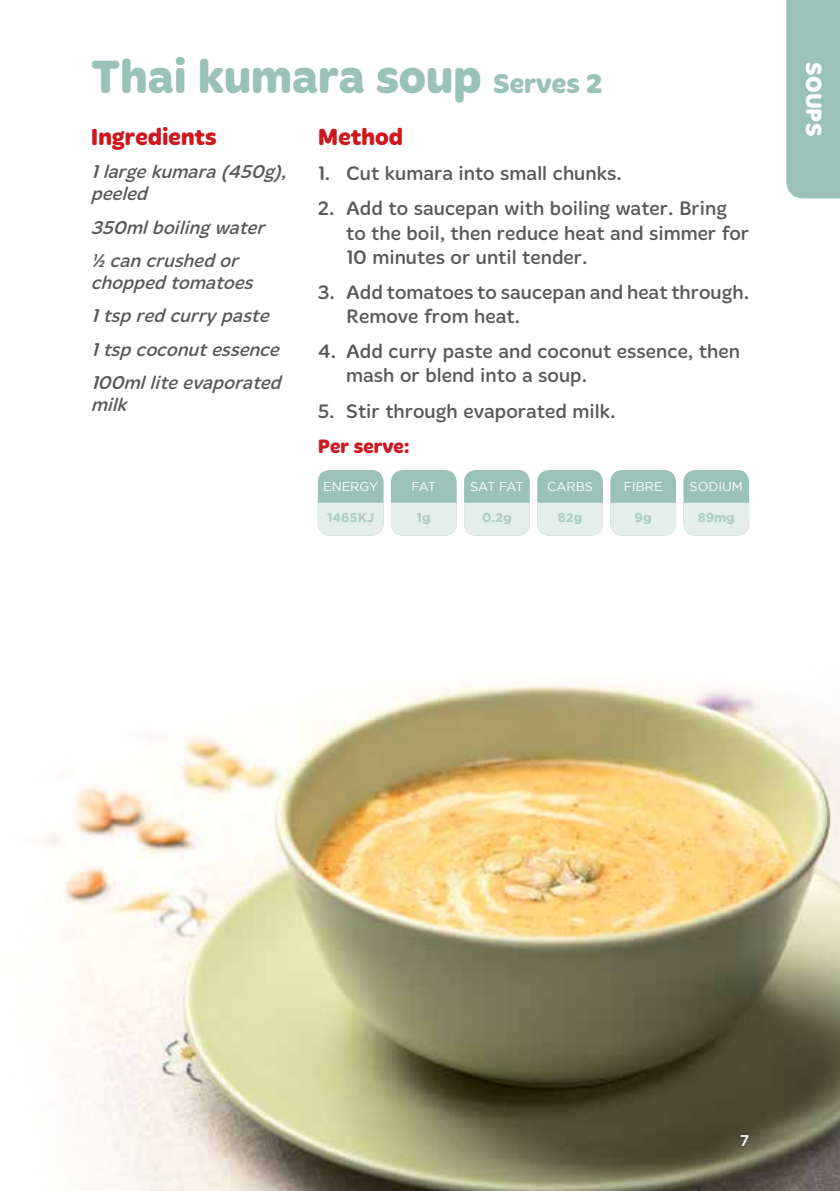
<style>
.page{position:relative;width:840px;height:1191px;background:#fff}
.page>*{position:absolute;margin:0;border:0;box-sizing:border-box;transform-origin:0 0}
.t1{font:700 48px "Merge";color:#9bc2b9}
.t2{font:700 24px "Merge";color:#ce171e}
.t3{font:700 22.6px "Merge";color:#fff}
.t4{font:20px/24px "Merge";color:#58595b}
.t5{font:700 20px "Merge";color:#ce171e}
.t6{font:italic 19px/33.4px "Merge";color:#58595b}
.t7{font:16px "Merge";color:#fff}
.t8{font:12.8px "Gotham";color:#fff}
.t9{font:700 12.8px "Gotham";color:#acccc4}
.s1{font-size:28px}
</style>
<div class="page">
<img style="left:42px;top:683px;width:797px;height:508px">
<div style="left:786px;top:0;width:53px;height:198px;background:#9bc2b9"></div>
<div style="left:391px;top:470px;width:65px;height:65px;background:#9bc2b9;border-radius:12px"></div>
<div style="left:317px;top:470px;width:66px;height:65px;background:#9bc2b9;border-radius:12px"></div>
<div style="left:391px;top:503px;width:65px;height:32px;background:#e4eeeb"></div>
<div style="left:317px;top:503px;width:66px;height:32px;background:#e4eeeb"></div>
<div style="left:464px;top:470px;width:65px;height:65px;background:#9bc2b9;border-radius:12px"></div>
<div style="left:464px;top:503px;width:65px;height:32px;background:#e4eeeb"></div>
<div style="left:537px;top:470px;width:65px;height:65px;background:#9bc2b9;border-radius:12px"></div>
<div style="left:537px;top:503px;width:65px;height:32px;background:#e4eeeb"></div>
<div style="left:610px;top:470px;width:65px;height:65px;background:#9bc2b9;border-radius:12px"></div>
<div style="left:610px;top:503px;width:65px;height:32px;background:#e4eeeb"></div>
<div style="left:683px;top:470px;width:65px;height:65px;background:#9bc2b9;border-radius:12px"></div>
<div style="left:683px;top:503px;width:65px;height:32px;background:#e4eeeb"></div>
<h1 class="t1" style="left:91px;top:49px;width:513px">Thai kumara soup <span class="s1">Serves 2</span></h1>
<p class="t3" style="left:826px;top:62px;width:75px;rotate:90deg">SOUPS</p>
<p class="t2" style="left:91px;top:123px;width:127px">Ingredients</p>
<p class="t6" style="left:91px;top:161px;width:203px;line-height:22px">1largekumara(450g), peeled</p>
<p class="t6" style="left:91px;top:211px;width:181px">350mlboilingwater ½ cancrushedor</p>
<p class="t6" style="left:91px;top:266px;width:197px">choppedtomatoes<br>1tspredcurrypaste<br>1tspcoconutessence<br>100mlliteevaporated</p>
<p class="t6" style="left:91px;top:388px;width:43px">milk</p>
<p class="t2" style="left:317px;top:123px;width:87px">Method</p>
<p class="t4" style="left:317px;top:162px;width:305px">1. Cut kumara into small chunks.</p>
<p class="t4" style="left:346px;top:197px;width:404px;text-indent:-28px">2. Add to saucepan with boiling water. Bring to the boil, then reduce heat and simmer for<br>10 minutes or until tender.</p>
<p class="t4" style="left:346px;top:281px;width:404px;text-indent:-28px">3. Add tomatoes to saucepan and heat through.<br>Remove from heat.</p>
<p class="t4" style="left:346px;top:340px;width:395px;text-indent:-28px">4. Add curry paste and coconut essence, then mash or blend into a soup.</p>
<p class="t4" style="left:317px;top:399px;width:299px">5. Stir through evaporated milk.</p>
<p class="t5" style="left:317px;top:434px;width:93px">Per serve:</p>
<p class="t8" style="left:411px;top:479px;width:26px">FAT</p>
<p class="t9" style="left:416px;top:510px;width:15px">1g</p>
<p class="t8" style="left:323px;top:479px;width:57px">ENERGY</p>
<p class="t9" style="left:327px;top:510px;width:49px">1465KJ</p>
<p class="t8" style="left:546px;top:479px;width:48px">CARBS</p>
<p class="t9" style="left:557px;top:510px;width:26px">82g</p>
<p class="t8" style="left:689px;top:479px;width:55px">SODIUM</p>
<p class="t9" style="left:697px;top:510px;width:39px">89mg</p>
<p class="t8" style="left:470px;top:479px;width:55px">SAT FAT</p>
<p class="t9" style="left:482px;top:510px;width:31px">0.2g</p>
<p class="t8" style="left:623px;top:479px;width:41px">FIBRE</p>
<p class="t9" style="left:634px;top:510px;width:19px">9g</p>
<p class="t7" style="left:739px;top:1131px;width:11px">7</p>
</div>
